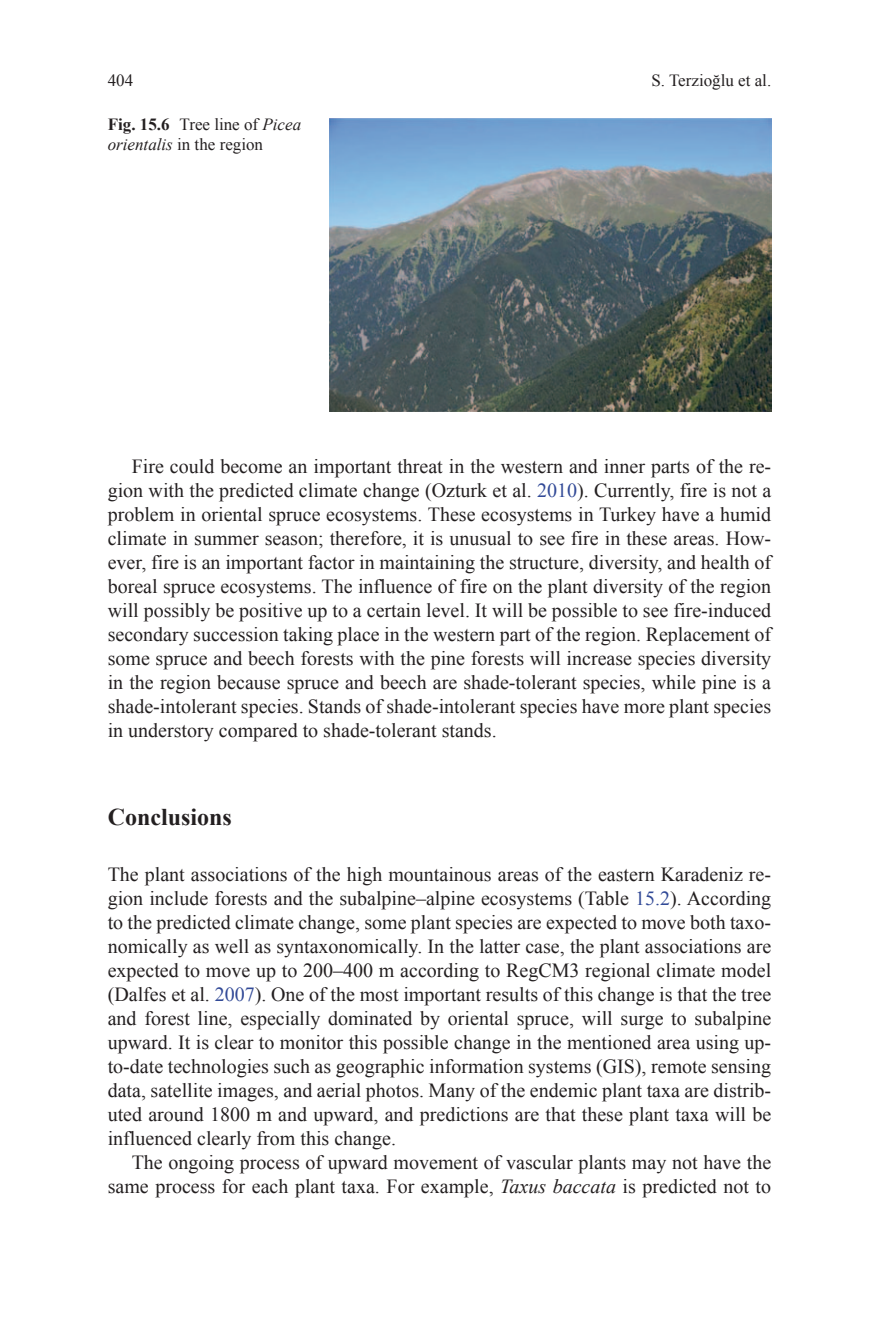
<style>
.page{position:relative;width:879px;height:1333px;background:#fff}
.page>*{position:absolute;margin:0;border:0;box-sizing:border-box;transform-origin:0 0}
.t1{font:24px "Times New Roman PS Bold MT3";color:#231f20}
.t2{font:20px/24px "Times New Roman";color:#231f20;text-align:justify}
.t3{font:20px/24px "Times New Roman PSMT2";color:#231f20}
.t4{font:17px "Times New Roman";color:#231f20}
.t5{font:17px "Times New Roman PSMT2";color:#231f20}
.s1{font-family:"Times New Roman PS Bold MT22"}
.s2{font-family:"Times New Roman PS Italic MT2"}
.s3{font-family:"Times New Roman PSMT2"}
.s4{color:#324a97}
.s5{font-family:"Times New Roman"}
.s6{font-family:"Times New Roman PSMT2";color:#324a97}
</style>
<div class="page">
<img style="left:329px;top:118px;width:442px;height:293px">
<p class="t4" style="left:108px;top:69px;width:27px">404</p>
<p class="t4" style="left:651px;top:69px;width:121px">S. Terzioğlu et al.</p>
<p class="t4" style="left:108px;top:113px;width:195px"><span class="s1">Fig. 15.6</span> Tree line of <span class="s2">Picea</span></p>
<p class="t5" style="left:108px;top:133px;width:157px"><span class="s2">orientalis</span> in the region</p>
<p class="t2" style="left:132px;top:454px;width:641px">Fire could become an important threat in the western and inner parts of the re<span class="s3">-</span></p>
<p class="t3" style="left:108px;top:478px;width:665px">gion with the predicted climate change (Ozturk et al. <span class="s4">2010</span><span class="s5">). Currently, fire is not a </span>problem in oriental spruce ecosystems. These ecosystems in Turkey have a humid</p>
<p class="t2" style="left:108px;top:526px;width:665px">climate in summer season; therefore, it is unusual to see fire in these areas. How&shy;ever, fire is an important factor in maintaining the structure, diversity, and health of boreal spruce ecosystems. The influence of fire on the plant diversity of the region will possibly be positive up to a certain level. It will be possible to see fire-induced secondary succession taking place in the western part of the region. Replacement of some spruce and beech forests with the pine forests will increase species diversity</p>
<p class="t3" style="left:108px;top:670px;width:665px">in the region because spruce and beech are shade-tolerant species, while pine is a</p>
<p class="t2" style="left:108px;top:694px;width:665px">shade-intolerant species. Stands of shade-intolerant species have more plant species</p>
<p class="t3" style="left:108px;top:718px;width:390px">in understory compared to shade-tolerant stands.</p>
<p class="t1" style="left:108px;top:800px;width:126px">Conclusions</p>
<p class="t2" style="left:108px;top:862px;width:665px">The plant associations of the high mountainous areas of the eastern Karadeniz re&shy;gion include forests and the subalpine–alpine ecosystems (Table <span class="s6">15.2</span><span class="s3">). According </span>to the predicted climate change, some plant species are expected to move both taxo&shy;nomically as well as syntaxonomically. In the latter case, the plant associations are expected to move up to 200–400 m according to RegCM3 regional climate model (Dalfes et al. <span class="s6">2007</span>). One of the most important results of this change is that the tree and forest line, especially dominated by oriental spruce, will surge to subalpine</p>
<p class="t3" style="left:108px;top:1030px;width:665px">upward. It is clear to monitor this possible change in the mentioned area using up-</p>
<p class="t2" style="left:108px;top:1054px;width:665px">to-date technologies such as geographic information systems (GIS), remote sensing data, satellite images, and aerial photos. Many of the endemic plant taxa are distrib&shy;uted around 1800 m and upward, and predictions are that these plant taxa will be influenced clearly from this change.</p>
<p class="t2" style="left:108px;top:1150px;width:665px;text-align:right">The ongoing process of upward movement of vascular plants may not have the same process for each plant taxa. For example, <span class="s2">Taxus baccata</span> <span class="s3">is predicted not to</span></p>
</div>
